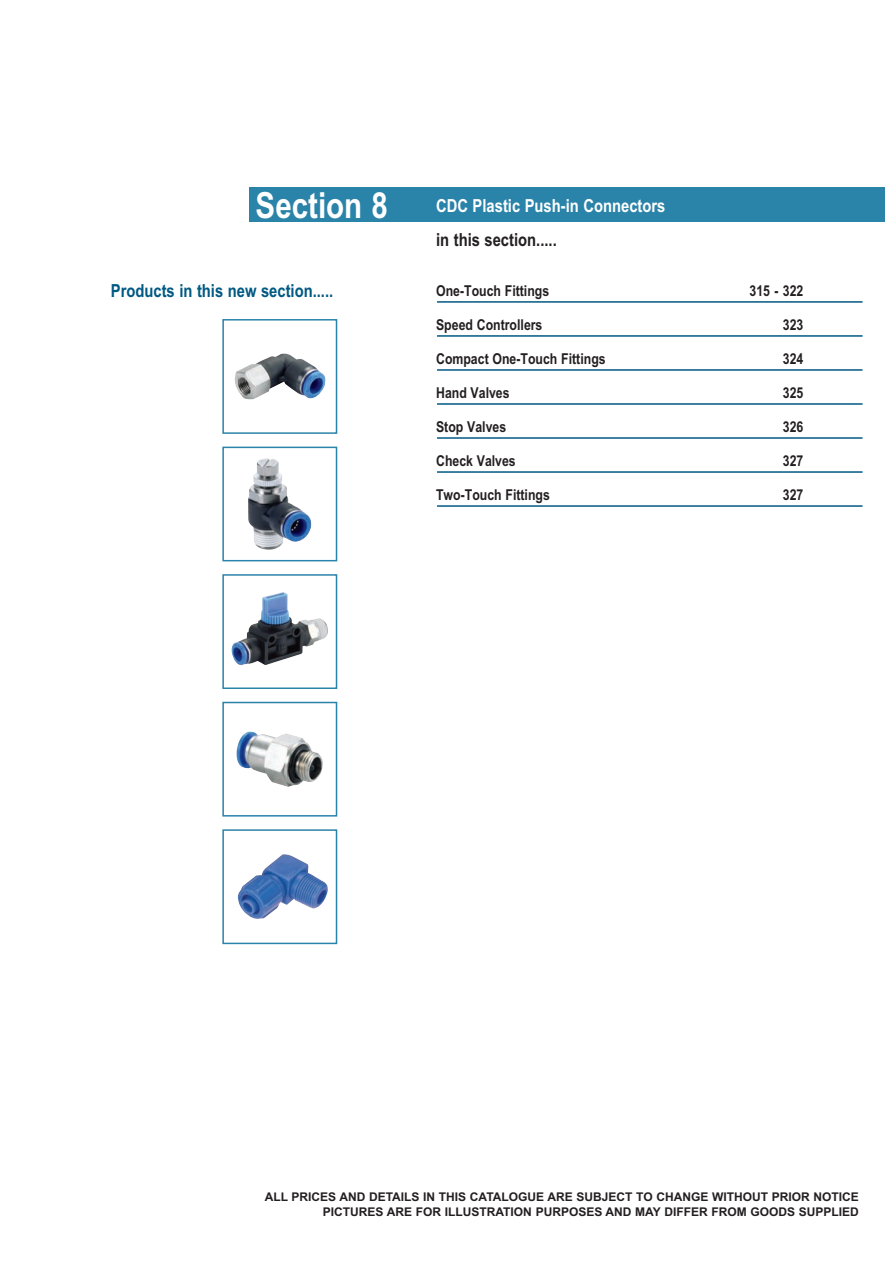
<style>
.page{position:relative;width:885px;height:1263px;background:#fff}
.page>*{position:absolute;margin:0;border:0;box-sizing:border-box;transform-origin:0 0}
.t1{font:700 36px "Arial Narrow";color:#fff}
.t2{font:700 18px "Arial Narrow";color:#005983}
.t3{font:700 18px "Arial Narrow";color:#fff}
.t4{font:700 18px "Arial Narrow";color:#231f20}
.t5{font:700 15px "Arial Narrow";color:#231f20}
.t6{font:700 12px/15px "Arial";color:#231f20;text-align:right}
</style>
<div class="page">
<div style="left:249px;top:188px;width:635px;height:34px;background:#2a83a9"></div>
<hr style="left:437px;top:301px;width:425px;height:2px;background:#005983">
<hr style="left:437px;top:335px;width:425px;height:2px;background:#005983">
<hr style="left:437px;top:369px;width:425px;height:2px;background:#005983">
<hr style="left:437px;top:403px;width:425px;height:2px;background:#005983">
<hr style="left:437px;top:437px;width:425px;height:2px;background:#005983">
<hr style="left:437px;top:471px;width:425px;height:2px;background:#005983">
<hr style="left:437px;top:505px;width:425px;height:2px;background:#005983">
<img style="left:234px;top:353px;width:92px;height:47px">
<div style="left:222px;top:319px;width:115px;height:115px;border:2px solid #2a83a9"></div>
<img style="left:248px;top:458px;width:64px;height:92px">
<div style="left:222px;top:447px;width:115px;height:114px;border:2px solid #2a83a9"></div>
<img style="left:231px;top:592px;width:97px;height:73px">
<div style="left:222px;top:574px;width:115px;height:115px;border:2px solid #2a83a9"></div>
<img style="left:236px;top:731px;width:87px;height:56px">
<div style="left:222px;top:702px;width:115px;height:114px;border:2px solid #2a83a9"></div>
<img style="left:237px;top:854px;width:91px;height:65px">
<div style="left:222px;top:829px;width:115px;height:115px;border:2px solid #2a83a9"></div>
<h1 class="t1" style="left:255px;top:192px;width:134px">Section 8</h1>
<h2 class="t2" style="left:111px;top:284px;width:224px">Products in this new section.....</h2>
<h2 class="t3" style="left:436px;top:199px;width:231px">CDC Plastic Push-in Connectors</h2>
<h2 class="t4" style="left:436px;top:233px;width:122px">in this section.....</h2>
<p class="t5" style="left:436px;top:285px;width:115px">One-Touch Fittings</p>
<p class="t5" style="left:749px;top:285px;width:55px">315 - 322</p>
<p class="t5" style="left:436px;top:319px;width:108px">Speed Controllers</p>
<p class="t5" style="left:782px;top:319px;width:22px">323</p>
<p class="t5" style="left:436px;top:353px;width:171px">Compact One-Touch Fittings</p>
<p class="t5" style="left:782px;top:353px;width:22px">324</p>
<p class="t5" style="left:436px;top:387px;width:75px">Hand Valves</p>
<p class="t5" style="left:782px;top:387px;width:22px">325</p>
<p class="t5" style="left:436px;top:421px;width:72px">Stop Valves</p>
<p class="t5" style="left:782px;top:421px;width:22px">326</p>
<p class="t5" style="left:436px;top:455px;width:81px">Check Valves</p>
<p class="t5" style="left:782px;top:455px;width:22px">327</p>
<p class="t5" style="left:436px;top:489px;width:115px">Two-Touch Fittings</p>
<p class="t5" style="left:782px;top:489px;width:22px">327</p>
<p class="t6" style="left:265px;top:1190px;width:595px">ALL PRICES AND DETAILS IN THIS CATALOGUE ARE SUBJECT TO CHANGE WITHOUT PRIOR NOTICE<br>PICTURES ARE FOR ILLUSTRATION PURPOSES AND MAY DIFFER FROM GOODS SUPPLIED</p>
</div>
